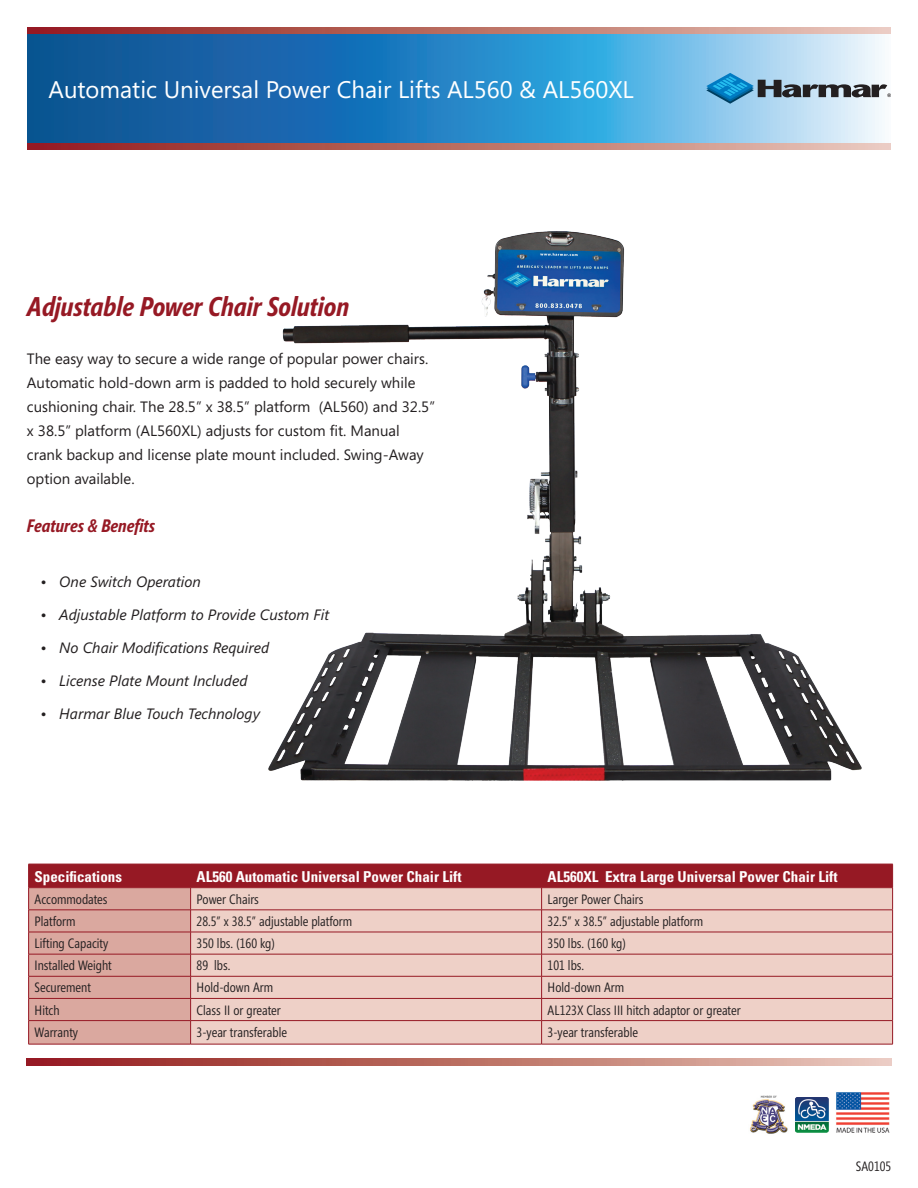
<style>
.page{position:relative;width:918px;height:1188px;background:#fff}
.page>*{position:absolute;margin:0;border:0;box-sizing:border-box;transform-origin:0 0}
.body{font:italic 700 27px "Segoe Condensed";color:#961924}
.t1{font:24px "Segoe";color:#fff}
.body-2{font:italic 700 18px "Segoe Condensed";color:#961924}
.body-3{font:15px/24px "Segoe";color:#231f20}
.t2{font:italic 15px "Segoe";color:#231f20}
.t3{font:700 condensed 15px "Univers";color:#fff}
.t4{font:13.5px "Segoe Condensed";color:#231f20}
</style>
<div class="page">
<div style="left:27px;top:27px;width:864px;height:122px;background:linear-gradient(to right,#911817,#e7c7b8)"></div>
<svg style="left:27px;top:34px;width:864px;height:108px;background:#3e8dc5"></svg>
<svg style="left:28px;top:864px;width:865px;height:180px;background:#dbaaa4"></svg>
<hr style="left:28px;top:1044px;width:163px;height:1px;background:#961924">
<hr style="left:191px;top:1044px;width:351px;height:1px;background:#961924">
<hr style="left:542px;top:1044px;width:351px;height:1px;background:#961924">
<img style="left:268px;top:232px;width:593px;height:548px">
<svg style="left:706px;top:73px;width:185px;height:31px;background:#87aac0"></svg>
<svg style="left:27px;top:1058px;width:864px;height:8px;background:#bc6f67"></svg>
<img style="left:836px;top:1092px;width:53px;height:41px">
<img style="left:795px;top:1097px;width:33px;height:36px">
<img style="left:750px;top:1096px;width:38px;height:38px">
<p class="t1" style="left:49px;top:74px;width:587px">Automatic Universal Power Chair Lifts AL560 &amp; AL560XL</p>
<p class="body" style="left:27px;top:291px;width:324px">Adjustable Power Chair Solution</p>
<p class="body-3" style="left:27px;top:347px;width:410px">The easy way to secure a wide range of popular power chairs.<br>Automatic hold-down arm is padded to hold securely while cushioning chair. The 28.5” x 38.5” platform (AL560) and 32.5” x 38.5” platform (AL560XL) adjusts for custom fit. Manual crank backup and license plate mount included. Swing-Away option available.</p>
<p class="body-2" style="left:27px;top:516px;width:130px">Features &amp; Benefits</p>
<p class="t2" style="left:40px;top:573px;width:162px">• One Switch Operation</p>
<p class="t2" style="left:40px;top:606px;width:290px">• Adjustable Platform to Provide Custom Fit</p>
<p class="t2" style="left:40px;top:639px;width:230px">• No Chair Modifications Required</p>
<p class="t2" style="left:40px;top:672px;width:209px">• License Plate Mount Included</p>
<p class="t2" style="left:40px;top:705px;width:221px">• Harmar Blue Touch Technology</p>
<p class="t3" style="left:35px;top:867px;width:89px">Specifications</p>
<p class="t3" style="left:197px;top:867px;width:266px">AL560 Automatic Universal Power Chair Lift</p>
<p class="t3" style="left:548px;top:867px;width:291px">AL560XL Extra Large Universal Power Chair Lift</p>
<p class="t4" style="left:35px;top:891px;width:74px">Accommodates</p>
<p class="t4" style="left:197px;top:891px;width:64px">Power Chairs</p>
<p class="t4" style="left:548px;top:891px;width:97px">Larger Power Chairs</p>
<p class="t4" style="left:35px;top:913px;width:42px">Platform</p>
<p class="t4" style="left:197px;top:913px;width:157px">28.5” x 38.5” adjustable platform</p>
<p class="t4" style="left:548px;top:913px;width:157px">32.5” x 38.5” adjustable platform</p>
<p class="t4" style="left:35px;top:936px;width:75px">Lifting Capacity</p>
<p class="t4" style="left:197px;top:936px;width:80px">350 lbs. (160 kg)</p>
<p class="t4" style="left:548px;top:936px;width:80px">350 lbs. (160 kg)</p>
<p class="t4" style="left:35px;top:958px;width:79px">Installed Weight</p>
<p class="t4" style="left:197px;top:958px;width:35px">89 lbs.</p>
<p class="t4" style="left:548px;top:958px;width:38px">101 lbs.</p>
<p class="t4" style="left:35px;top:980px;width:58px">Securement</p>
<p class="t4" style="left:197px;top:980px;width:78px">Hold-down Arm</p>
<p class="t4" style="left:548px;top:980px;width:78px">Hold-down Arm</p>
<p class="t4" style="left:35px;top:1002px;width:26px">Hitch</p>
<p class="t4" style="left:197px;top:1002px;width:86px">Class II or greater</p>
<p class="t4" style="left:548px;top:1002px;width:195px">AL123X Class III hitch adaptor or greater</p>
<p class="t4" style="left:35px;top:1024px;width:45px">Warranty</p>
<p class="t4" style="left:197px;top:1024px;width:92px">3-year transferable</p>
<p class="t4" style="left:548px;top:1024px;width:92px">3-year transferable</p>
<p class="t4" style="left:856px;top:1159px;width:37px">SA0105</p>
</div>
